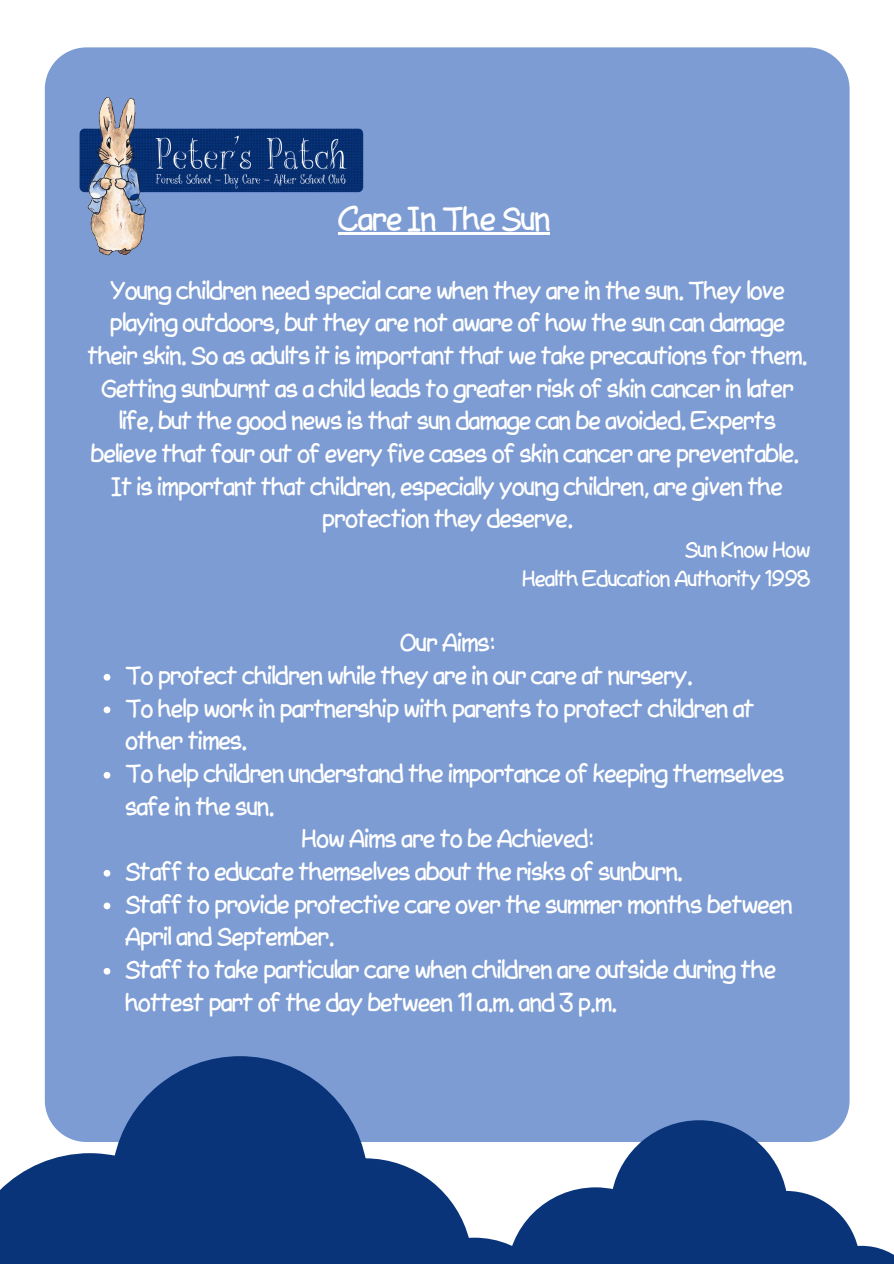
<style>
.page{position:relative;width:894px;height:1264px;background:#fff}
.page>*{position:absolute;margin:0;border:0;box-sizing:border-box;transform-origin:0 0}
.t1{font:31.5px "QD Better Comic Sans Alternates";color:#fff}
.t2{font:24px/32.7px "QD Better Comic Sans Alternates";color:#fff}
.t3{font:21px "QD Better Comic Sans Alternates";color:#fff}
</style>
<div class="page">
<div style="left:45px;top:47px;width:804px;height:1094px;background:#7d9cd3;border-radius:42px"></div>
<img style="left:79px;top:96px;width:292px;height:160px">
<svg style="left:0;top:1056px;width:506px;height:207px;fill:#09347a"></svg>
<svg style="left:506px;top:1120px;width:387px;height:143px;fill:#09347a"></svg>
<svg style="left:104px;top:674px;width:6px;height:6px"></svg>
<svg style="left:104px;top:706px;width:6px;height:7px"></svg>
<svg style="left:104px;top:771px;width:6px;height:7px"></svg>
<svg style="left:104px;top:869px;width:6px;height:7px"></svg>
<svg style="left:104px;top:902px;width:6px;height:7px"></svg>
<svg style="left:104px;top:968px;width:6px;height:6px"></svg>
<hr style="left:338px;top:232px;width:211px;height:2px;background:#fff">
<p class="t1" style="left:338px;top:202px;width:213px">Care In The Sun</p>
<p class="t2" style="left:88px;top:275px;width:720px;text-align:center">Young children need special care when they are in the sun. They love playing outdoors, but they are not aware of how the sun can damage their skin. So as adults it is important that we take precautions for them.</p>
<p class="t2" style="left:91px;top:373px;width:709px;text-align:center">Getting sunburnt as a child leads to greater risk of skin cancer in later life, but the good news is that sun damage can be avoided. Experts believe that four out of every five cases of skin cancer are preventable.</p>
<p class="t2" style="left:112px;top:471px;width:671px;text-align:center">It is important that children, especially young children, are given the protection they deserve.</p>
<p class="t3" style="left:684px;top:538px;width:126px">Sun Know How</p>
<p class="t3" style="left:522px;top:567px;width:289px">Health Education Authority 1998</p>
<p class="t2" style="left:400px;top:627px;width:95px">Our Aims:</p>
<p class="t2" style="left:125px;top:660px;width:567px">To protect children while they are in our care at nursery.</p>
<p class="t2" style="left:125px;top:693px;width:630px">To help work in partnership with parents to protect children at other times.</p>
<p class="t2" style="left:125px;top:758px;width:660px">To help children understand the importance of keeping themselves safe in the sun.</p>
<p class="t2" style="left:301px;top:823px;width:292px">How Aims are to be Achieved:</p>
<p class="t2" style="left:125px;top:856px;width:558px">Staff to educate themselves about the risks of sunburn.</p>
<p class="t2" style="left:125px;top:889px;width:668px">Staff to provide protective care over the summer months between<br>April and September.</p>
<p class="t2" style="left:125px;top:954px;width:651px">Staff to take particular care when children are outside during the hottest part of the day between 11 a.m. and 3 p.m.</p>
</div>
